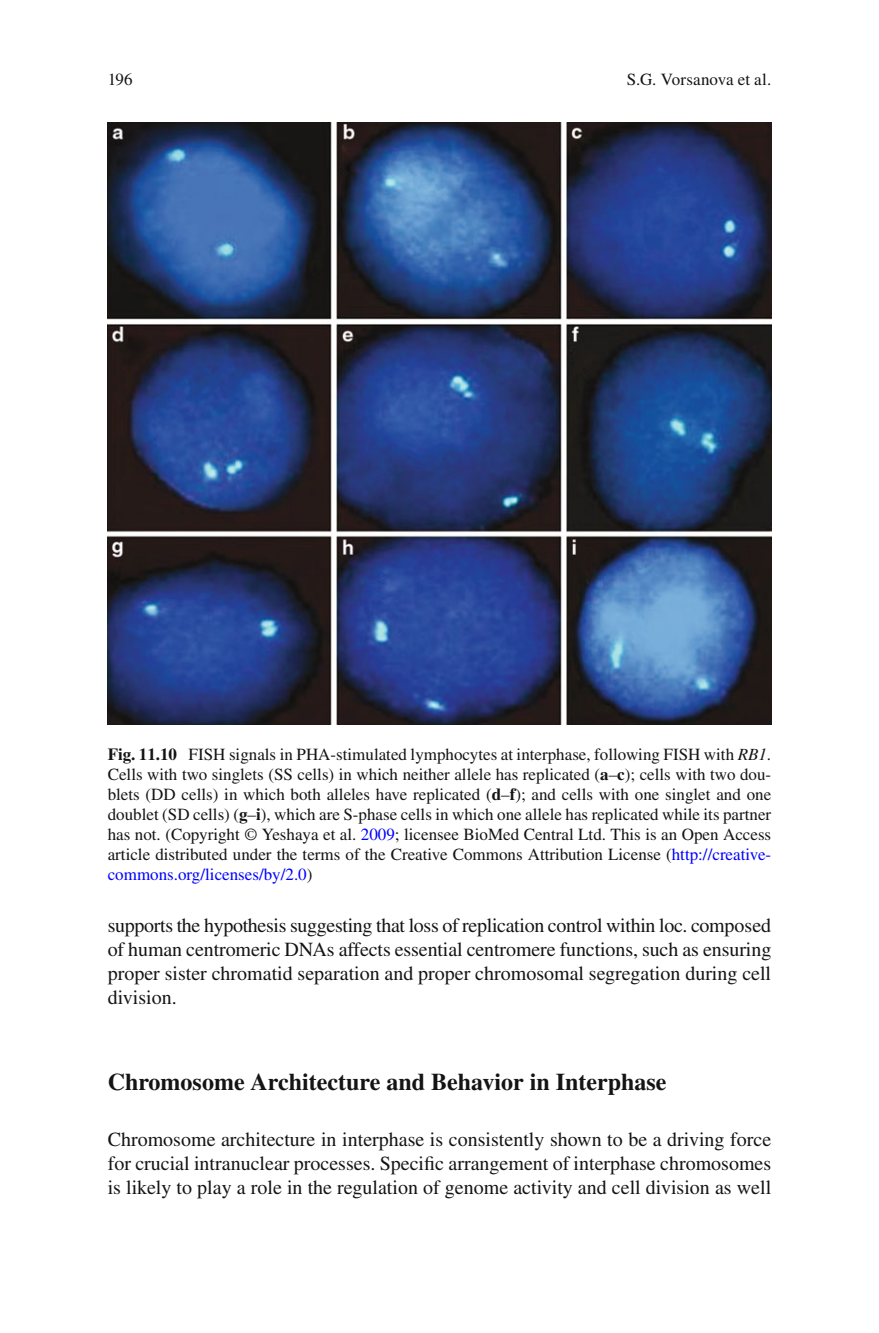
<style>
.page{position:relative;width:879px;height:1333px;background:#fff}
.page>*{position:absolute;margin:0;border:0;box-sizing:border-box;transform-origin:0 0}
.t1{font:700 24px "Times";color:#131413}
.t2{font:20px/24px "Times";color:#131413;text-align:justify}
.t3{font:17px/20px "Times";color:#131413;text-align:justify}
.s1{font-weight:700}
.s2{font-style:italic}
.s3{color:#00f}
</style>
<div class="page">
<img style="left:108px;top:122px;width:663px;height:602px">
<p class="t3" style="left:108px;top:71px;width:27px">196</p>
<p class="t3" style="left:627px;top:71px;width:146px">S.G. Vorsanova et al.</p>
<p class="t3" style="left:108px;top:746px;width:665px"><span class="s1">Fig. 11.10</span> FISH signals in PHA-stimulated lymphocytes at interphase, following FISH with <span class="s2">RB1</span> .<br>Cells with two singlets (SS cells) in which neither allele has replicated ( <span class="s1">a</span> – <span class="s1">c</span> ); cells with two dou&shy;blets (DD cells) in which both alleles have replicated ( <span class="s1">d</span> – <span class="s1">f</span> ); and cells with one singlet and one doublet (SD cells) ( <span class="s1">g</span> – <span class="s1">i</span> ), which are S-phase cells in which one allele has replicated while its partner has not. (Copyright © Yeshaya et al. <span class="s3">2009</span> ; licensee BioMed Central Ltd. This is an Open Access article distributed under the terms of the Creative Commons Attribution License (<span class="s3">http://creative&shy;commons.org/licenses/by/2.0</span>)</p>
<p class="t2" style="left:108px;top:915px;width:665px">supports the hypothesis suggesting that loss of replication control within loc. composed of human centromeric DNAs affects essential centromere functions, such as ensuring proper sister chromatid separation and proper chromosomal segregation during cell division.</p>
<h1 class="t1" style="left:108px;top:1073px;width:560px">Chromosome Architecture and Behavior in Interphase</h1>
<p class="t2" style="left:108px;top:1129px;width:665px">Chromosome architecture in interphase is consistently shown to be a driving force for crucial intranuclear processes. Specific arrangement of interphase chromosomes is likely to play a role in the regulation of genome activity and cell division as well</p>
</div>
